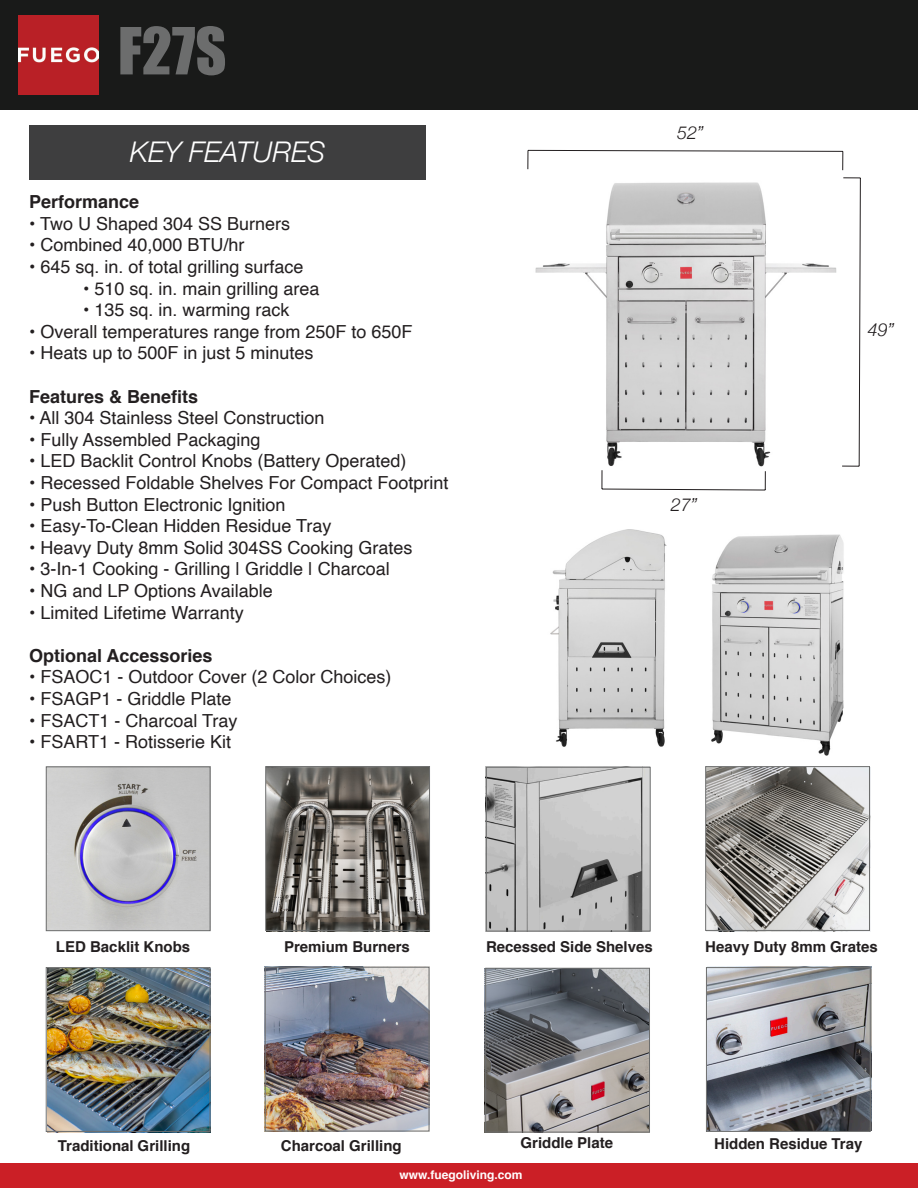
<style>
.page{position:relative;width:918px;height:1188px;background:#fff}
.page>*{position:absolute;margin:0;border:0;box-sizing:border-box;transform-origin:0 0}
.t1{font:60px "Impact";color:#6c6d6d}
.t2{font:italic 300 28.5px "Helvetica Neue";color:#fff}
.t3{font:18px "Helvetica";color:#231f20}
.t4{font:700 18px "Helvetica";color:#231f20}
.t5{font:italic 300 18px "Helvetica Neue";color:#231f20}
.t6{font:700 15px "Helvetica";color:#231f20}
.t7{font:700 12px "Helvetica";color:#fff}
</style>
<div class="page">
<img style="left:48px;top:768px;width:160px;height:161px">
<img style="left:267px;top:969px;width:160px;height:160px">
<img style="left:485px;top:970px;width:165px;height:163px">
<svg style="left:842px;top:177px;width:19px;height:290px"></svg>
<svg style="left:601px;top:470px;width:165px;height:21px"></svg>
<svg style="left:527px;top:150px;width:317px;height:21px"></svg>
<img style="left:550px;top:530px;width:117px;height:217px">
<img style="left:485px;top:767px;width:164px;height:164px">
<img style="left:708px;top:967px;width:164px;height:164px">
<img style="left:267px;top:768px;width:161px;height:161px">
<img style="left:706px;top:768px;width:164px;height:164px">
<div style="left:0;top:1164px;width:918px;height:24px;background:#cb1f26"></div>
<div style="left:0;top:0;width:918px;height:110px;background:#191a19"></div>
<img style="left:19px;top:15px;width:79px;height:79px">
<div style="left:29px;top:125px;width:397px;height:55px;background:#3e3e3f"></div>
<img style="left:47px;top:969px;width:163px;height:164px">
<div style="left:46px;top:766px;width:164px;height:165px;border:1px solid #6c6d6d"></div>
<div style="left:265px;top:766px;width:165px;height:165px;border:1px solid #6c6d6d"></div>
<div style="left:486px;top:767px;width:165px;height:164px;border:1px solid #6c6d6d"></div>
<div style="left:705px;top:766px;width:165px;height:165px;border:1px solid #6c6d6d"></div>
<div style="left:46px;top:967px;width:164px;height:165px;border:1px solid #6c6d6d"></div>
<div style="left:265px;top:967px;width:164px;height:164px;border:1px solid #6c6d6d"></div>
<div style="left:485px;top:968px;width:165px;height:164px;border:1px solid #6c6d6d"></div>
<div style="left:706px;top:967px;width:165px;height:165px;border:1px solid #6c6d6d"></div>
<img style="left:535px;top:182px;width:302px;height:285px">
<img style="left:711px;top:534px;width:133px;height:222px">
<p class="t1" style="left:118px;top:4px;width:110px">F27S</p>
<p class="t2" style="left:130px;top:129px;width:197px">KEY FEATURES</p>
<p class="t4" style="left:29px;top:187px;width:112px">Performance</p>
<p class="t3" style="left:29px;top:210px;width:263px">• Two U Shaped 304 SS Burners</p>
<p class="t3" style="left:29px;top:231px;width:217px">• Combined 40,000 BTU/hr</p>
<p class="t3" style="left:29px;top:253px;width:276px">• 645 sq. in. of total grilling surface</p>
<p class="t3" style="left:83px;top:274px;width:238px">• 510 sq. in. main grilling area</p>
<p class="t3" style="left:83px;top:296px;width:208px">• 135 sq. in. warming rack</p>
<p class="t3" style="left:29px;top:318px;width:385px">• Overall temperatures range from 250F to 650F</p>
<p class="t3" style="left:29px;top:339px;width:286px">• Heats up to 500F in just 5 minutes</p>
<p class="t4" style="left:29px;top:382px;width:171px">Features &amp; Benefits</p>
<p class="t3" style="left:29px;top:404px;width:297px">• All 304 Stainless Steel Construction</p>
<p class="t3" style="left:29px;top:426px;width:233px">• Fully Assembled Packaging</p>
<p class="t3" style="left:29px;top:447px;width:379px">• LED Backlit Control Knobs (Battery Operated)</p>
<p class="t3" style="left:29px;top:469px;width:421px">• Recessed Foldable Shelves For Compact Footprint</p>
<p class="t3" style="left:29px;top:490px;width:258px">• Push Button Electronic Ignition</p>
<p class="t3" style="left:29px;top:512px;width:304px">• Easy-To-Clean Hidden Residue Tray</p>
<p class="t3" style="left:29px;top:534px;width:385px">• Heavy Duty 8mm Solid 304SS Cooking Grates</p>
<p class="t3" style="left:29px;top:555px;width:362px">• 3-In-1 Cooking - Grilling | Griddle | Charcoal</p>
<p class="t3" style="left:29px;top:577px;width:245px">• NG and LP Options Available</p>
<p class="t3" style="left:29px;top:598px;width:216px">• Limited Lifetime Warranty</p>
<p class="t4" style="left:29px;top:641px;width:185px">Optional Accessories</p>
<p class="t3" style="left:29px;top:663px;width:364px">• FSAOC1 - Outdoor Cover (2 Color Choices)</p>
<p class="t3" style="left:29px;top:685px;width:204px">• FSAGP1 - Griddle Plate</p>
<p class="t3" style="left:29px;top:706px;width:210px">• FSACT1 - Charcoal Tray</p>
<p class="t3" style="left:29px;top:728px;width:204px">• FSART1 - Rotisserie Kit</p>
<p class="t5" style="left:677px;top:119px;width:28px">52”</p>
<p class="t5" style="left:671px;top:490px;width:28px">27”</p>
<p class="t5" style="left:868px;top:315px;width:28px">49”</p>
<p class="t6" style="left:486px;top:935px;width:168px">Recessed Side Shelves</p>
<p class="t6" style="left:56px;top:935px;width:136px">LED Backlit Knobs</p>
<p class="t6" style="left:284px;top:935px;width:127px">Premium Burners</p>
<p class="t6" style="left:705px;top:935px;width:174px">Heavy Duty 8mm Grates</p>
<p class="t6" style="left:58px;top:1133px;width:134px">Traditional Grilling</p>
<p class="t6" style="left:281px;top:1133px;width:122px">Charcoal Grilling</p>
<p class="t6" style="left:521px;top:1131px;width:94px">Griddle Plate</p>
<p class="t7" style="left:400px;top:1165px;width:124px">www.fuegoliving.com</p>
<p class="t6" style="left:714px;top:1132px;width:150px">Hidden Residue Tray</p>
</div>
